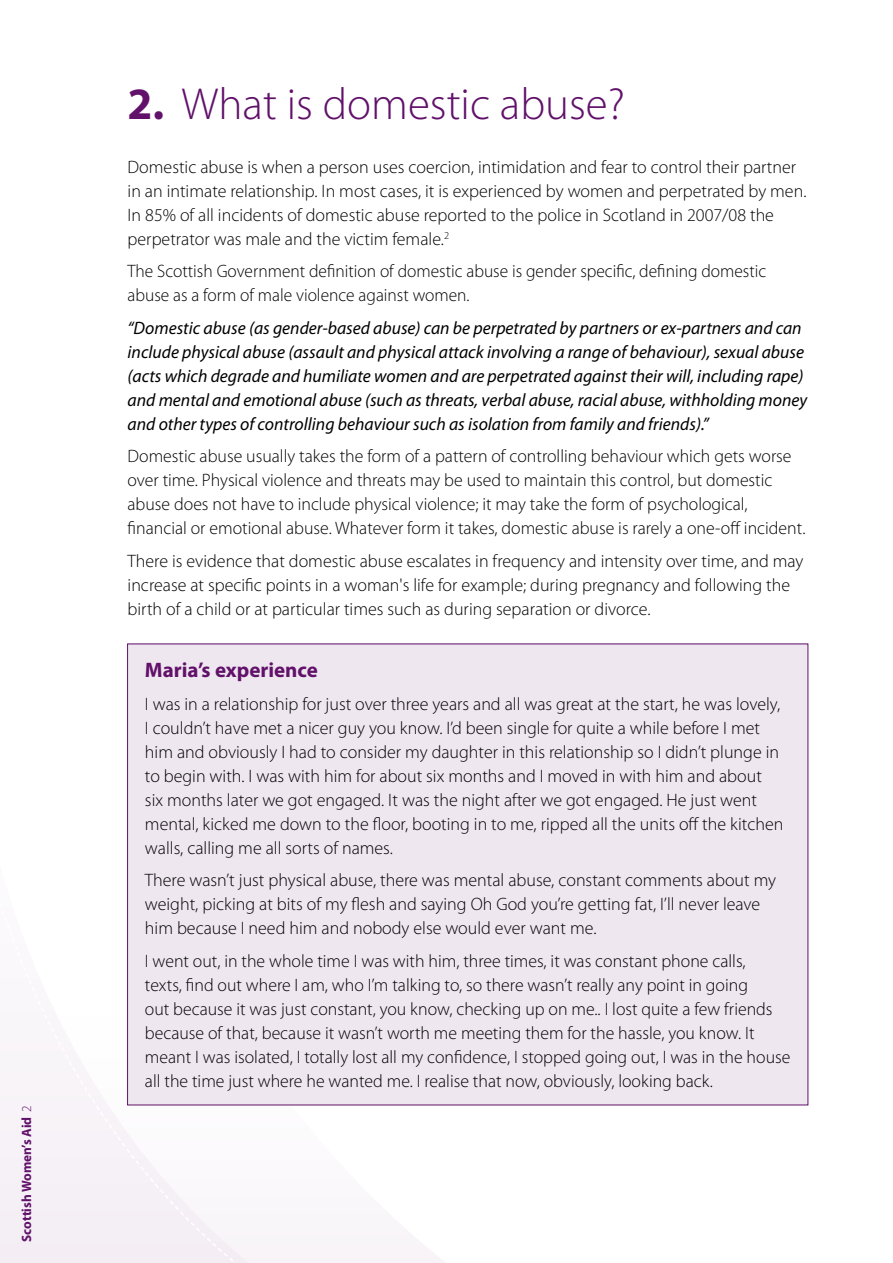
<style>
.page{position:relative;width:893px;height:1263px;background:#fff}
.page>*{position:absolute;margin:0;border:0;box-sizing:border-box;transform-origin:0 0}
.t1{font:300 45px "Myriad Pro";color:#61116a}
.t2{font:700 21px "Myriad Pro";color:#61116a}
.t3{font:300 18px/24px "Myriad Pro";color:#000}
.t4{font:italic 18px/24px "Myriad Pro";color:#000}
.t5{font:700 13.5px "Myriad Pro";color:#61116a}
.s1{font-weight:300}
.s2{font-weight:700}
</style>
<div class="page">
<svg style="left:290px;top:1105px;width:156px;height:158px"></svg>
<div style="left:0;top:1073px;width:290px;height:190px;background:#f7f3f7"></div>
<div style="left:128px;top:644px;width:680px;height:461px;background:#efe7f0"></div>
<p class="t5" style="left:18px;top:1242px;width:138px;rotate:-90deg">Scottish Women’s Aid <span class="s1">2</span></p>
<h1 class="t1" style="left:128px;top:77px;width:499px"><span class="s2">2.</span> What is domestic abuse?</h1>
<p class="t3" style="left:128px;top:154px;width:680px">Domestic abuse is when a person uses coercion, intimidation and fear to control their partner in an intimate relationship. In most cases, it is experienced by women and perpetrated by men.<br>In 85% of all incidents of domestic abuse reported to the police in Scotland in 2007/08 the perpetrator was male and the victim female.<sup>2</sup></p>
<p class="t3" style="left:128px;top:259px;width:640px">The Scottish Government definition of domestic abuse is gender specific, defining domestic abuse as a form of male violence against women.</p>
<p class="t4" style="left:128px;top:315px;width:681px">“Domestic abuse (as gender-based abuse) can be perpetrated by partners or ex-partners and can include physical abuse (assault and physical attack involving a range of behaviour), sexual abuse (acts which degrade and humiliate women and are perpetrated against their will, including rape) and mental and emotional abuse (such as threats, verbal abuse, racial abuse, withholding money and other types of controlling behaviour such as isolation from family and friends).”</p>
<p class="t3" style="left:128px;top:444px;width:679px">Domestic abuse usually takes the form of a pattern of controlling behaviour which gets worse over time. Physical violence and threats may be used to maintain this control, but domestic abuse does not have to include physical violence; it may take the form of psychological, financial or emotional abuse. Whatever form it takes, domestic abuse is rarely a one-off incident.</p>
<p class="t3" style="left:128px;top:548px;width:677px">There is evidence that domestic abuse escalates in frequency and intensity over time, and may increase at specific points in a woman's life for example; during pregnancy and following the birth of a child or at particular times such as during separation or divorce.</p>
<p class="t2" style="left:145px;top:656px;width:174px">Maria’s experience</p>
<p class="t3" style="left:145px;top:691px;width:640px">I was in a relationship for just over three years and all was great at the start, he was lovely, I couldn’t have met a nicer guy you know. I’d been single for quite a while before I met him and obviously I had to consider my daughter in this relationship so I didn’t plunge in to begin with. I was with him for about six months and I moved in with him and about six months later we got engaged. It was the night after we got engaged. He just went mental, kicked me down to the floor, booting in to me, ripped all the units off the kitchen walls, calling me all sorts of names.</p>
<p class="t3" style="left:145px;top:868px;width:633px">There wasn’t just physical abuse, there was mental abuse, constant comments about my weight, picking at bits of my flesh and saying Oh God you’re getting fat, I’ll never leave him because I need him and nobody else would ever want me.</p>
<p class="t3" style="left:145px;top:948px;width:647px">I went out, in the whole time I was with him, three times, it was constant phone calls,<br>texts, find out where I am, who I’m talking to, so there wasn’t really any point in going<br>out because it was just constant, you know, checking up on me.. I lost quite a few friends because of that, because it wasn’t worth me meeting them for the hassle, you know. It meant I was isolated, I totally lost all my confidence, I stopped going out, I was in the house all the time just where he wanted me. I realise that now, obviously, looking back.</p>
</div>
